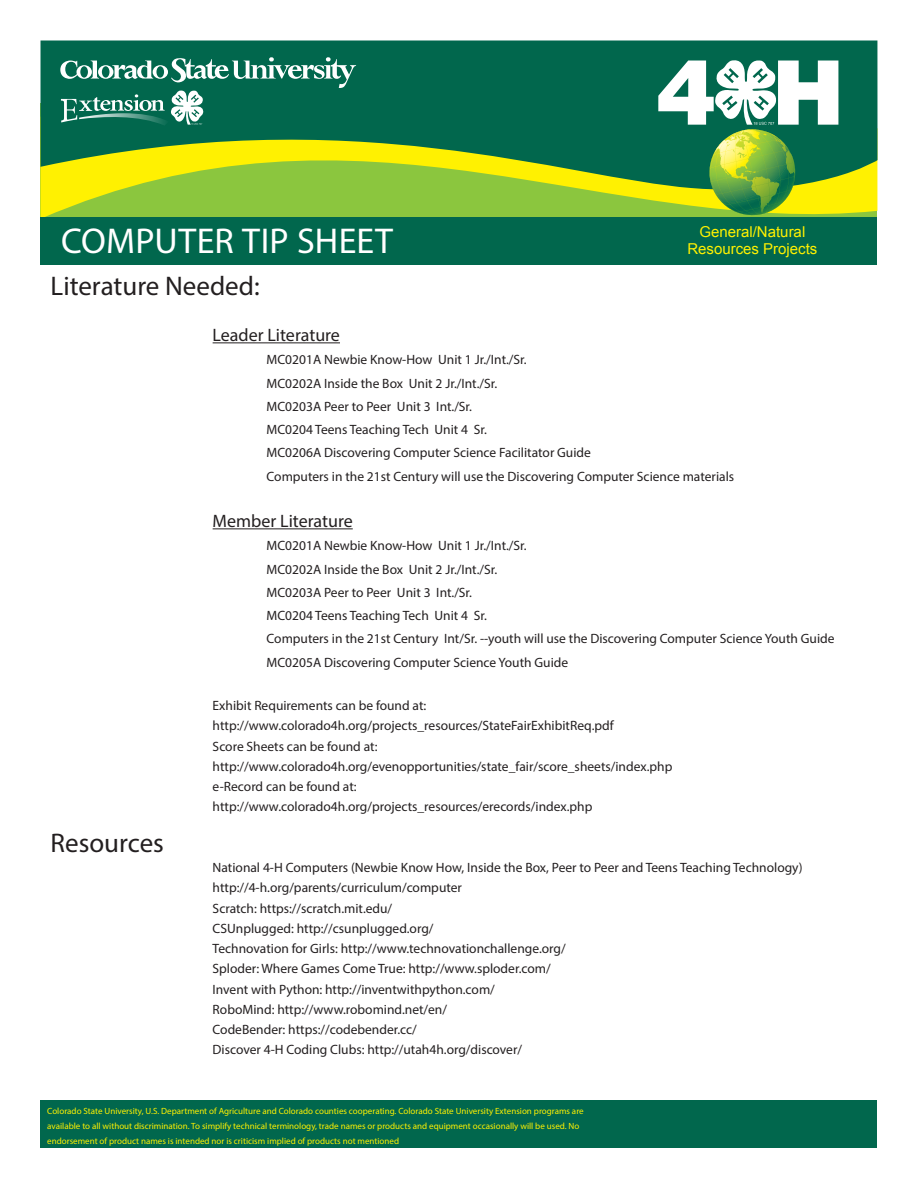
<style>
.page{position:relative;width:918px;height:1188px;background:#fff}
.page>*{position:absolute;margin:0;border:0;box-sizing:border-box;transform-origin:0 0}
.t1{font:36px "Myriad Pro";letter-spacing:.01em;color:#fff}
.body{font:27px "Myriad Pro";color:#231f20}
.body-2{font:18px "Myriad Pro";color:#231f20}
.t2{font:15px "Arial";color:#fff101}
.body-3{font:13.5px "Myriad Pro";color:#231f20}
.t3{font:9px/15px "Myriad Pro";color:#fff101}
</style>
<div class="page">
<svg style="left:40px;top:198px;width:837px;height:19px;fill:#8bc63e"></svg>
<svg style="left:40px;top:40px;width:838px;height:158px;fill:#01674d"></svg>
<svg style="left:60px;top:56px;width:296px;height:70px"></svg>
<div style="left:40px;top:217px;width:838px;height:48px;background:#01674d"></div>
<svg style="left:658px;top:58px;width:180px;height:157px"></svg>
<div style="left:40px;top:1100px;width:838px;height:48px;background:#01674d"></div>
<hr style="left:213px;top:342px;width:127px;height:1px;background:#231f20">
<hr style="left:213px;top:528px;width:140px;height:1px;background:#231f20">
<p class="t1" style="left:61px;top:219px;width:334px">COMPUTER TIP SHEET</p>
<p class="t2" style="left:699px;top:222px;width:107px">General/Natural</p>
<p class="t2" style="left:687px;top:238px;width:132px">Resources Projects</p>
<p class="body" style="left:51px;top:269px;width:210px">Literature Needed:</p>
<p class="body-2" style="left:213px;top:324px;width:129px">Leader Literature</p>
<p class="body-3" style="left:267px;top:351px;width:262px">MC0201A Newbie Know-How Unit 1 Jr./Int./Sr.</p>
<p class="body-3" style="left:267px;top:375px;width:232px">MC0202A Inside the Box Unit 2 Jr./Int./Sr.</p>
<p class="body-3" style="left:267px;top:398px;width:207px">MC0203A Peer to Peer Unit 3 Int./Sr.</p>
<p class="body-3" style="left:267px;top:421px;width:222px">MC0204 Teens Teaching Tech Unit 4 Sr.</p>
<p class="body-3" style="left:267px;top:444px;width:326px">MC0206A Discovering Computer Science Facilitator Guide</p>
<p class="body-3" style="left:267px;top:468px;width:469px">Computers in the 21st Century will use the Discovering Computer Science materials</p>
<p class="body-2" style="left:213px;top:510px;width:142px">Member Literature</p>
<p class="body-3" style="left:267px;top:537px;width:262px">MC0201A Newbie Know-How Unit 1 Jr./Int./Sr.</p>
<p class="body-3" style="left:267px;top:561px;width:232px">MC0202A Inside the Box Unit 2 Jr./Int./Sr.</p>
<p class="body-3" style="left:267px;top:584px;width:207px">MC0203A Peer to Peer Unit 3 Int./Sr.</p>
<p class="body-3" style="left:267px;top:607px;width:222px">MC0204 Teens Teaching Tech Unit 4 Sr.</p>
<p class="body-3" style="left:267px;top:630px;width:569px">Computers in the 21st Century Int/Sr. --youth will use the Discovering Computer Science Youth Guide</p>
<p class="body-3" style="left:267px;top:654px;width:303px">MC0205A Discovering Computer Science Youth Guide</p>
<p class="body-3" style="left:213px;top:697px;width:215px">Exhibit Requirements can be found at:</p>
<p class="body-3" style="left:213px;top:717px;width:403px">http://www.colorado4h.org/projects_resources/StateFairExhibitReq.pdf</p>
<p class="body-3" style="left:213px;top:738px;width:166px">Score Sheets can be found at:</p>
<p class="body-3" style="left:213px;top:758px;width:461px">http://www.colorado4h.org/evenopportunities/state_fair/score_sheets/index.php</p>
<p class="body-3" style="left:213px;top:778px;width:146px">e-Record can be found at:</p>
<p class="body-3" style="left:213px;top:798px;width:381px">http://www.colorado4h.org/projects_resources/erecords/index.php</p>
<p class="body" style="left:51px;top:826px;width:115px">Resources</p>
<p class="body-3" style="left:213px;top:859px;width:591px">National 4-H Computers (Newbie Know How, Inside the Box, Peer to Peer and Teens Teaching Technology)</p>
<p class="body-3" style="left:213px;top:879px;width:251px">http://4-h.org/parents/curriculum/computer</p>
<p class="body-3" style="left:213px;top:900px;width:181px">Scratch: https://scratch.mit.edu/</p>
<p class="body-3" style="left:213px;top:920px;width:222px">CSUnplugged: http://csunplugged.org/</p>
<p class="body-3" style="left:213px;top:940px;width:355px">Technovation for Girls: http://www.technovationchallenge.org/</p>
<p class="body-3" style="left:213px;top:960px;width:340px">Sploder: Where Games Come True: http://www.sploder.com/</p>
<p class="body-3" style="left:213px;top:981px;width:284px">Invent with Python: http://inventwithpython.com/</p>
<p class="body-3" style="left:213px;top:1001px;width:236px">RoboMind: http://www.robomind.net/en/</p>
<p class="body-3" style="left:213px;top:1021px;width:206px">CodeBender: https://codebender.cc/</p>
<p class="body-3" style="left:213px;top:1041px;width:311px">Discover 4-H Coding Clubs: http://utah4h.org/discover/</p>
<p class="t3" style="left:47px;top:1103px;width:538px">Colorado State University, U.S. Department of Agriculture and Colorado counties cooperating. Colorado State University Extension programs are available to all without discrimination. To simplify technical terminology, trade names or products and equipment occasionally will be used. No endorsement of product names is intended nor is criticism implied of products not mentioned</p>
</div>
